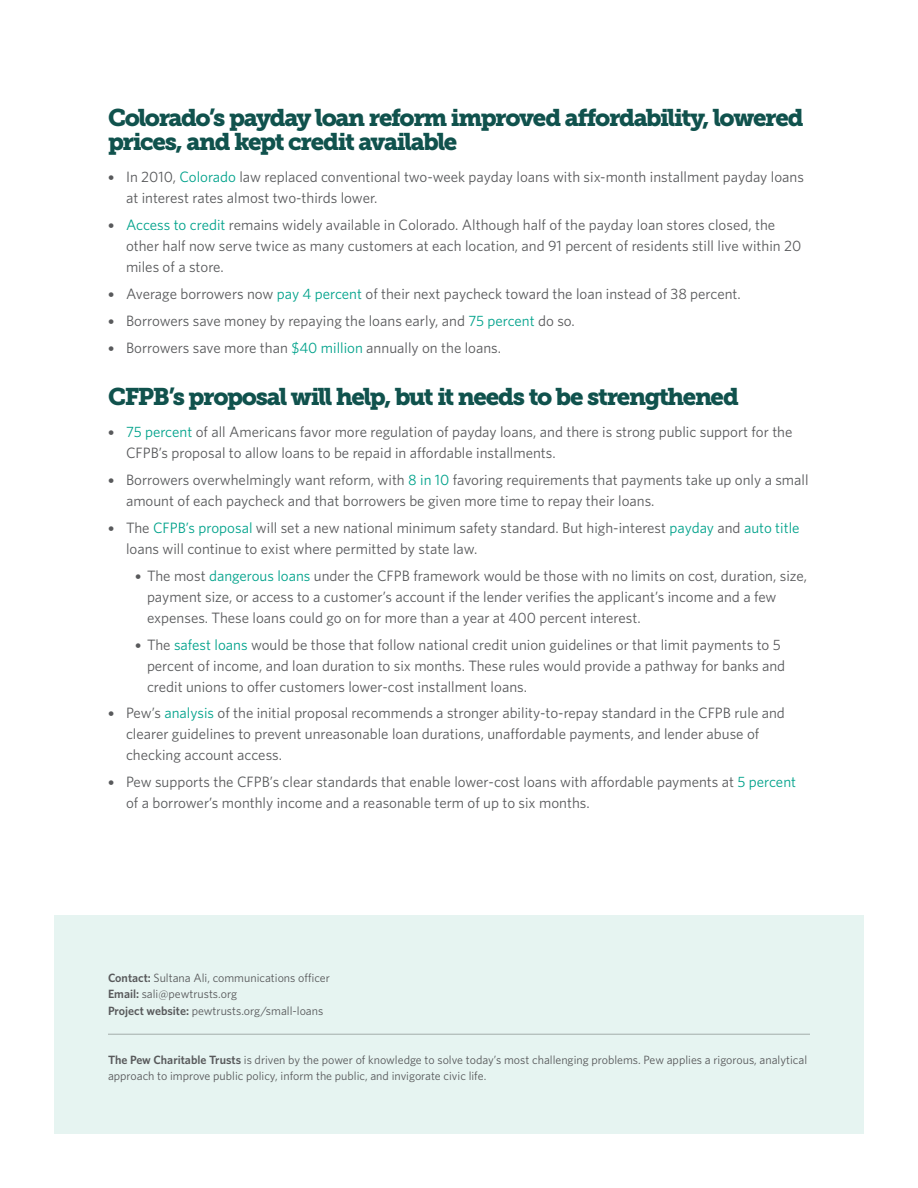
<style>
.page{position:relative;width:918px;height:1188px;background:#fff}
.page>*{position:absolute;margin:0;border:0;box-sizing:border-box;transform-origin:0 0}
.t1{font:24px/24px "Museo Slab 900";letter-spacing:-.055em;color:#10524d}
.t2{font:15px/21px "Whitney";color:#58595b}
.t3{font:12px/16.5px "Whitney";color:#58595b}
.s1{font-family:"Museo Sans 500"}
.s2{color:#00a28b}
.s3{font-weight:600}
</style>
<div class="page">
<div style="left:54px;top:915px;width:810px;height:219px;background:#e6f4f1"></div>
<hr style="left:108px;top:1034px;width:702px;height:1px;background:#000">
<h1 class="t1" style="left:108px;top:106px;width:697px">Colorado’s payday loan reform improved affordability, lowered prices, and kept credit available</h1>
<p class="t2" style="left:126px;top:165px;width:679px;text-indent:-18px"><span class="s1">•</span> In 2010, <span class="s2">Colorado</span> law replaced conventional two-week payday loans with six-month installment payday loans at interest rates almost two-thirds lower.</p>
<p class="t2" style="left:126px;top:213px;width:677px;text-indent:-18px"><span class="s1">•</span> <span class="s2">Access to credit</span> remains widely available in Colorado. Although half of the payday loan stores closed, the other half now serve twice as many customers at each location, and 91 percent of residents still live within 20 miles of a store.</p>
<p class="t2" style="left:108px;top:282px;width:634px"><span class="s1">•</span> Average borrowers now <span class="s2">pay 4 percent</span> of their next paycheck toward the loan instead of 38 percent.</p>
<p class="t2" style="left:108px;top:309px;width:468px"><span class="s1">•</span> Borrowers save money by repaying the loans early, and <span class="s2">75 percent</span> do so.</p>
<p class="t2" style="left:108px;top:336px;width:395px"><span class="s1">•</span> Borrowers save more than <span class="s2">$40 million</span> annually on the loans.</p>
<h1 class="t1" style="left:108px;top:385px;width:632px">CFPB’s proposal will help, but it needs to be strengthened</h1>
<p class="t2" style="left:126px;top:420px;width:668px;text-indent:-18px"><span class="s1">•</span> <span class="s2">75 percent</span> of all Americans favor more regulation of payday loans, and there is strong public support for the<br>CFPB’s proposal to allow loans to be repaid in affordable installments.</p>
<p class="t2" style="left:126px;top:468px;width:684px;text-indent:-18px"><span class="s1">•</span> Borrowers overwhelmingly want reform, with <span class="s2">8 in 10</span> favoring requirements that payments take up only a small amount of each paycheck and that borrowers be given more time to repay their loans.</p>
<p class="t2" style="left:126px;top:516px;width:675px;text-indent:-18px"><span class="s1">•</span> The <span class="s2">CFPB’s proposal</span> will set a new national minimum safety standard. But high-interest <span class="s2">payday</span> and <span class="s2">auto title </span>loans will continue to exist where permitted by state law.</p>
<p class="t2" style="left:147px;top:564px;width:662px;text-indent:-12px"><span class="s1">•</span> The most <span class="s2">dangerous loans</span> under the CFPB framework would be those with no limits on cost, duration, size, payment size, or access to a customer’s account if the lender verifies the applicant’s income and a few expenses. These loans could go on for more than a year at 400 percent interest.</p>
<p class="t2" style="left:147px;top:633px;width:640px;text-indent:-12px"><span class="s1">•</span> The <span class="s2">safest loans</span> would be those that follow national credit union guidelines or that limit payments to 5 percent of income, and loan duration to six months. These rules would provide a pathway for banks and credit unions to offer customers lower-cost installment loans.</p>
<p class="t2" style="left:126px;top:702px;width:660px;text-indent:-18px"><span class="s1">•</span> Pew’s <span class="s2">analysis</span> of the initial proposal recommends a stronger ability-to-repay standard in the CFPB rule and clearer guidelines to prevent unreasonable loan durations, unaffordable payments, and lender abuse of checking account access.</p>
<p class="t2" style="left:126px;top:771px;width:672px;text-indent:-18px"><span class="s1">•</span> Pew supports the CFPB’s clear standards that enable lower-cost loans with affordable payments at <span class="s2">5 percent </span>of a borrower’s monthly income and a reasonable term of up to six months.</p>
<p class="t3" style="left:108px;top:969px;width:223px"><span class="s3">Contact:</span> Sultana Ali, communications officer<br><span class="s3">Email:</span> sali@pewtrusts.org<br><span class="s3">Project website:</span> pewtrusts.org/small-loans</p>
<p class="t3" style="left:108px;top:1051px;width:701px"><span class="s3">The Pew Charitable Trusts</span> is driven by the power of knowledge to solve today’s most challenging problems. Pew applies a rigorous, analytical approach to improve public policy, inform the public, and invigorate civic life.</p>
</div>
